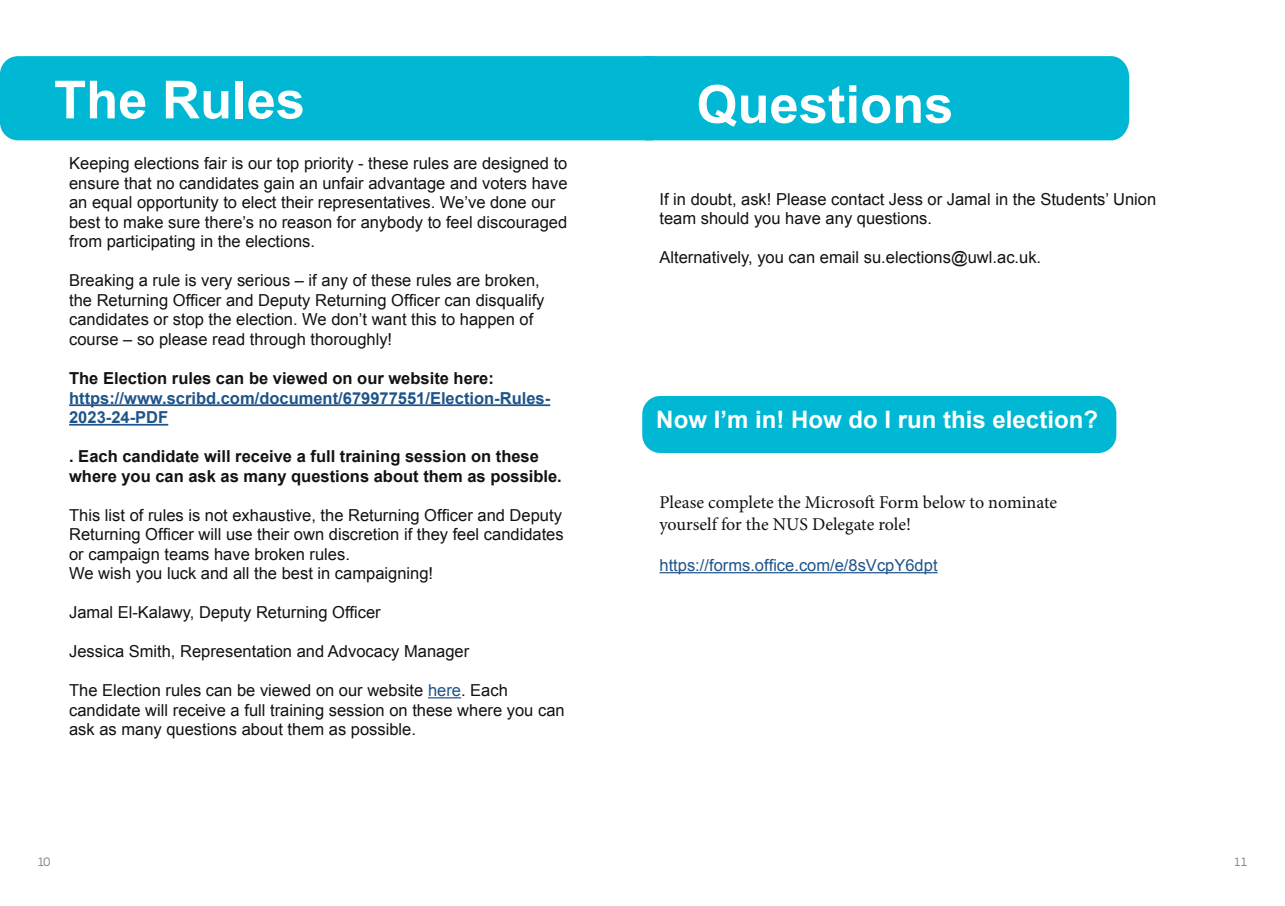
<style>
.page{position:relative;width:1285px;height:906px;background:#fff}
.page>*{position:absolute;margin:0;border:0;box-sizing:border-box;transform-origin:0 0}
.t1{font:700 52.5px "Arial";color:#fff}
.t2{font:700 24px "Arial";color:#fff}
.t3{font:18px/21.6px "Minion Pro";letter-spacing:-.005em;color:#121212}
.t4{font:16.5px/19.5px "Arial";color:#121212}
.t5{font:700 16.5px/19.5px "Arial";color:#121212}
.t6{font:700 16.5px/19.5px "Arial";color:#1f548a}
.t7{font:16.5px "Arial";color:#1f548a}
.t8{font:12px "Pangram";color:#121212}
.s1{color:#1f548a}
</style>
<div class="page">
<div style="left:0;top:56px;width:669px;height:84px;background:#00b8d4;border-radius:18px"></div>
<hr style="left:69px;top:404px;width:481px;height:2px;background:#1f548a">
<hr style="left:69px;top:424px;width:99px;height:1px;background:#1f548a">
<hr style="left:428px;top:697px;width:33px;height:1px;background:#1f548a">
<div style="left:629px;top:56px;width:499px;height:84px;background:#00b8d4"></div>
<div style="left:642px;top:396px;width:474px;height:57px;background:#00b8d4;border-radius:18px"></div>
<hr style="left:659px;top:572px;width:278px;height:1px;background:#1f548a">
<h1 class="t1" style="left:54px;top:65px;width:252px">The Rules</h1>
<p class="t4" style="left:69px;top:154px;width:500px">Keeping elections fair is our top priority - these rules are designed to ensure that no candidates gain an unfair advantage and voters have an equal opportunity to elect their representatives. We’ve done our best to make sure there’s no reason for anybody to feel discouraged from participating in the elections.</p>
<p class="t4" style="left:69px;top:271px;width:477px">Breaking a rule is very serious – if any of these rules are broken, the Returning Officer and Deputy Returning Officer can disqualify candidates or stop the election. We don’t want this to happen of course – so please read through thoroughly!</p>
<p class="t5" style="left:69px;top:369px;width:426px">The Election rules can be viewed on our website here:</p>
<p class="t6" style="left:69px;top:388px;width:482px">https://www.scribd.com/document/679977551/Election-Rules-<br>2023-24-PDF</p>
<p class="t5" style="left:69px;top:447px;width:494px">. Each candidate will receive a full training session on these where you can ask as many questions about them as possible.</p>
<p class="t4" style="left:69px;top:505px;width:496px">This list of rules is not exhaustive, the Returning Officer and Deputy Returning Officer will use their own discretion if they feel candidates or campaign teams have broken rules.<br>We wish you luck and all the best in campaigning!</p>
<p class="t4" style="left:69px;top:603px;width:313px">Jamal El-Kalawy, Deputy Returning Officer</p>
<p class="t4" style="left:69px;top:642px;width:401px">Jessica Smith, Representation and Advocacy Manager</p>
<p class="t4" style="left:69px;top:681px;width:497px">The Election rules can be viewed on our website <span class="s1">here</span>. Each candidate will receive a full training session on these where you can ask as many questions about them as possible.</p>
<h1 class="t1" style="left:696px;top:70px;width:258px">Questions</h1>
<p class="t4" style="left:659px;top:189px;width:498px">If in doubt, ask! Please contact Jess or Jamal in the Students’ Union team should you have any questions.</p>
<p class="t4" style="left:659px;top:248px;width:383px">Alternatively, you can email su.elections@uwl.ac.uk.</p>
<h2 class="t2" style="left:656px;top:403px;width:443px">Now I’m in! How do I run this election?</h2>
<p class="t3" style="left:659px;top:492px;width:399px">Please complete the Microsoft Form below to nominate yourself for the NUS Delegate role!</p>
<p class="t7" style="left:659px;top:554px;width:279px">https://forms.office.com/e/8sVcpY6dpt</p>
<p class="t8" style="left:37px;top:854px;width:15px">10</p>
<p class="t8" style="left:1234px;top:854px;width:14px">11</p>
</div>
